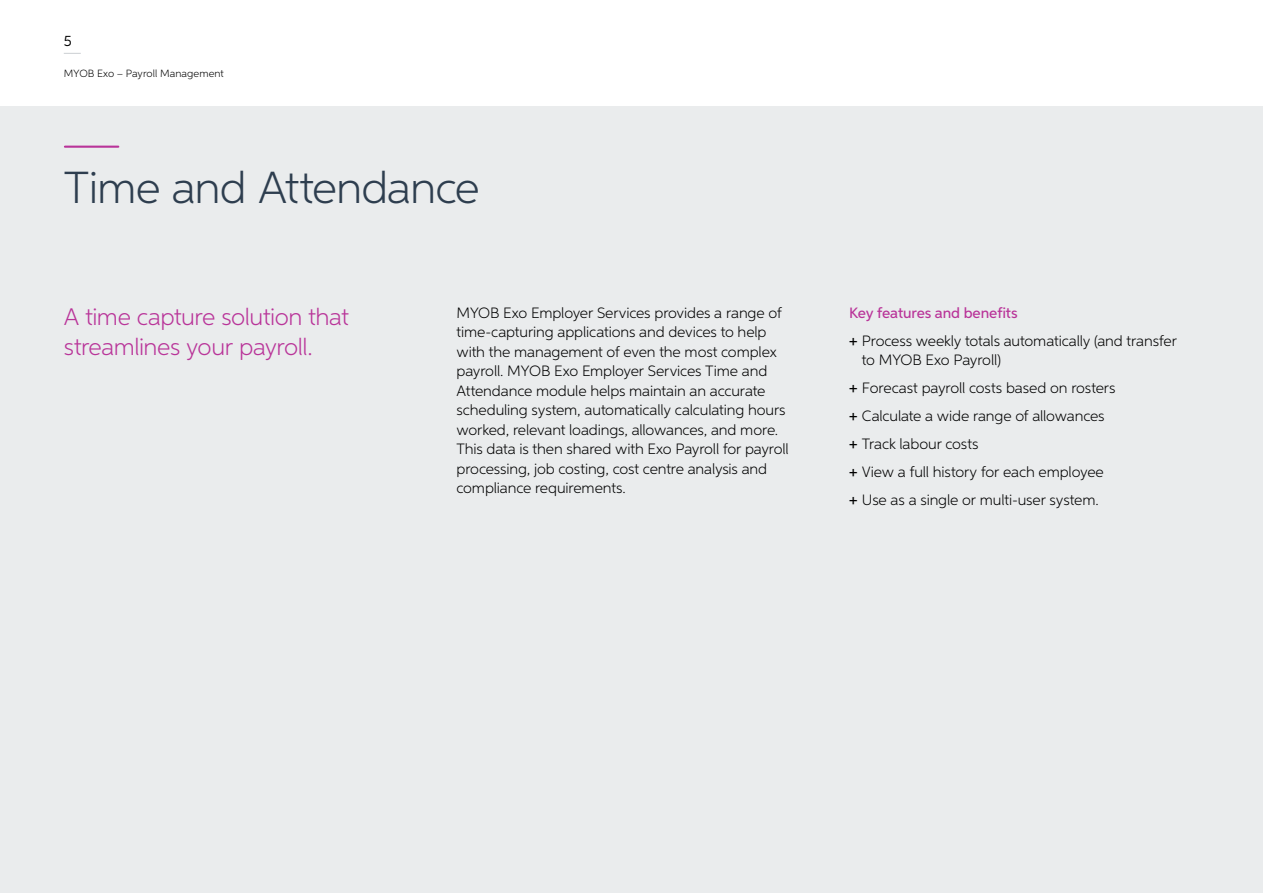
<style>
.page{position:relative;width:1263px;height:893px;background:#fff}
.page>*{position:absolute;margin:0;border:0;box-sizing:border-box;transform-origin:0 0}
.t1{font:300 45px "Neutro MYOB";letter-spacing:-.02em;color:#2e3e4f}
.t2{font:300 24px/30px "Neutro MYOB";letter-spacing:-.02em;color:#b93499}
.t3{font:300 15px/19.5px "Neutro MYOB";letter-spacing:-.01em;color:#000}
.t4{font:15px "Neutro MYOB";color:#000}
.t5{font:300 10.5px "Neutro MYOB";letter-spacing:.005em;color:#000}
.s1{font-weight:500;color:#b93499}
.s2{font-weight:500}
</style>
<div class="page">
<div style="left:0;top:106px;width:1263px;height:787px;background:#eaeced"></div>
<hr style="left:65px;top:146px;width:53px;height:2px;background:#b93499">
<svg style="left:64px;top:53px;width:17px;height:1px"></svg>
<p class="t4" style="left:64px;top:31px;width:9px">5</p>
<p class="t5" style="left:64px;top:67px;width:162px">MYOB Exo – Payroll Management</p>
<h1 class="t1" style="left:64px;top:160px;width:417px">Time and Attendance</h1>
<h2 class="t2" style="left:64px;top:301px;width:286px">A time capture solution that streamlines your payroll.</h2>
<p class="t3" style="left:456px;top:303px;width:334px">MYOB Exo Employer Services provides a range of time-capturing applications and devices to help with the management of even the most complex payroll. MYOB Exo Employer Services Time and Attendance module helps maintain an accurate scheduling system, automatically calculating hours worked, relevant loadings, allowances, and more.<br>This data is then shared with Exo Payroll for payroll processing, job costing, cost centre analysis and compliance requirements.</p>
<p class="t3" style="left:849px;top:298px;width:329px;line-height:28px"><span class="s1">Key features and benefits<br></span><span class="s2">+</span> Process weekly totals automatically (and transfer</p>
<p class="t3" style="left:849px;top:346px;width:268px;line-height:28px;text-indent:13px">to MYOB Exo Payroll)<br><span class="s2">+</span> Forecast payroll costs based on rosters <span class="s2">+</span> Calculate a wide range of allowances <span class="s2">+</span> Track labour costs<br><span class="s2">+</span> View a full history for each employee <span class="s2">+</span> Use as a single or multi-user system.</p>
</div>
